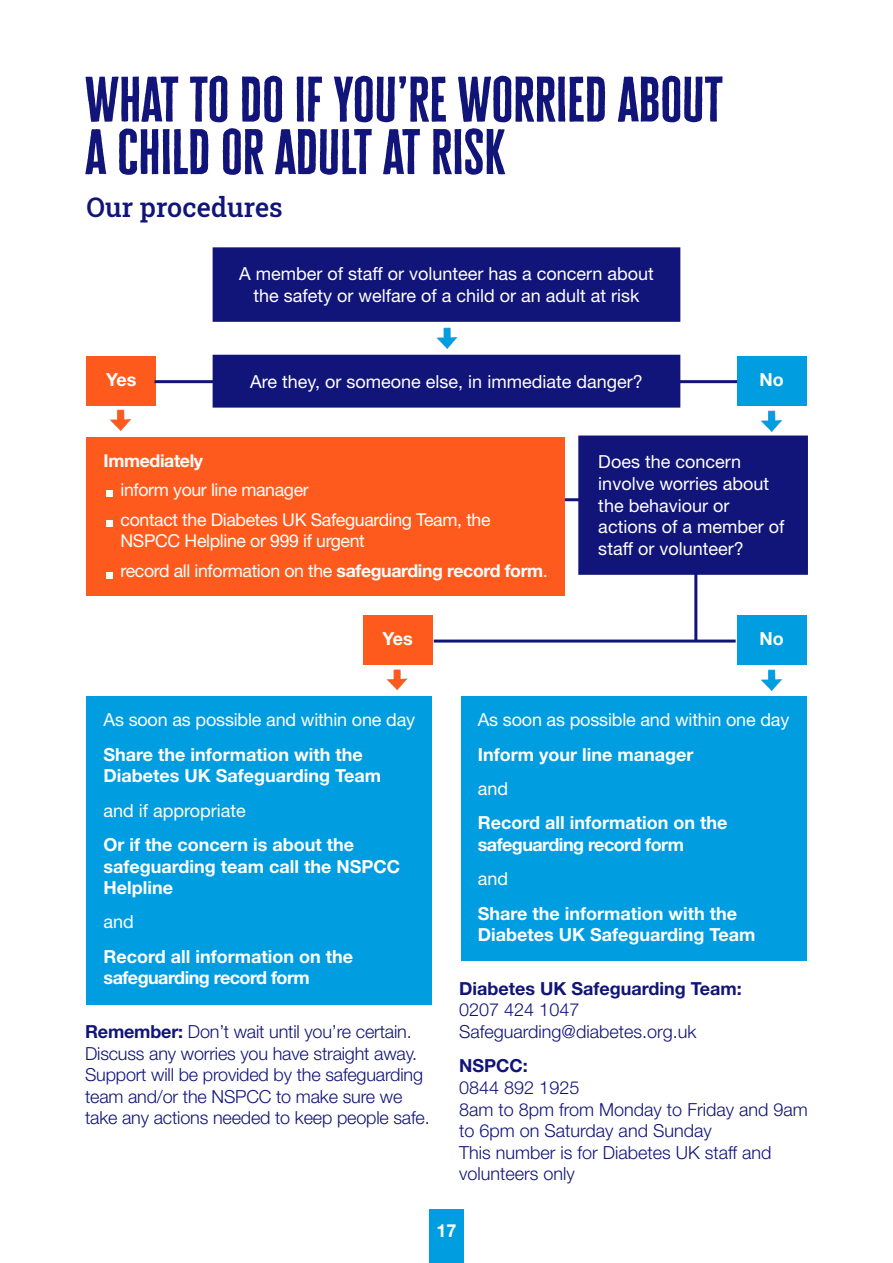
<style>
.page{position:relative;width:893px;height:1263px;background:#fff}
.page>*{position:absolute;margin:0;border:0;box-sizing:border-box;transform-origin:0 0}
.t1{font:700 52.5px/52.5px "Diabetes UK Cheddar";color:#111478}
.t2{font:500 27px "Roboto Slab";color:#111478}
.t3{font:300 18px/21.6px "Helvetica Neue LT Std";letter-spacing:-.01em;color:#111478}
.t4{font:18px/21.6px "Helvetica Neue LT Std";color:#fff;text-align:center}
.t5{font:700 18px/21.6px "Helvetica Neue LT Std";color:#fff}
.t6{font:700 18px/21.6px "Helvetica Neue LT Std";letter-spacing:-.02em;color:#fff}
.t7{font:700 18px "Helvetica Neue LT Std";color:#111478}
.t8{font:17.7px/29.7px "Helvetica Neue LT Std";letter-spacing:-.02em;color:#fff}
.s1{font-weight:700}
</style>
<div class="page">
<div style="left:429px;top:1209px;width:34px;height:54px;background:#009de0"></div>
<hr style="left:550px;top:498px;width:30px;height:3px;background:#111478">
<div style="left:214px;top:249px;width:465px;height:71px;background:#111478"></div>
<div style="left:213px;top:247px;width:467px;height:75px;border:3px solid #111478"></div>
<div style="left:214px;top:356px;width:465px;height:50px;background:#111478"></div>
<div style="left:213px;top:355px;width:467px;height:53px;border:3px solid #111478"></div>
<div style="left:87px;top:437px;width:478px;height:159px;background:#ff5a1d"></div>
<div style="left:87px;top:696px;width:345px;height:308px;background:#009de0"></div>
<div style="left:461px;top:696px;width:345px;height:265px;background:#009de0"></div>
<div style="left:580px;top:437px;width:226px;height:136px;background:#111478"></div>
<div style="left:578px;top:435px;width:230px;height:140px;border:3px solid #111478"></div>
<div style="left:737px;top:356px;width:69px;height:50px;background:#009de0"></div>
<div style="left:737px;top:615px;width:69px;height:50px;background:#009de0"></div>
<div style="left:87px;top:356px;width:69px;height:50px;background:#ff5a1d"></div>
<div style="left:363px;top:615px;width:69px;height:50px;background:#ff5a1d"></div>
<img style="left:110px;top:409px;width:21px;height:22px">
<img style="left:386px;top:669px;width:22px;height:21px">
<img style="left:436px;top:327px;width:22px;height:22px">
<img style="left:758px;top:410px;width:26px;height:26px">
<img style="left:761px;top:669px;width:21px;height:22px">
<hr style="left:154px;top:380px;width:81px;height:3px;background:#111478">
<hr style="left:656px;top:380px;width:81px;height:3px;background:#111478">
<hr style="left:434px;top:639px;width:302px;height:3px;background:#111478">
<hr style="left:694px;top:572px;width:3px;height:69px;background:#111478">
<div style="left:106px;top:490px;width:7px;height:7px;background:#fff"></div>
<div style="left:106px;top:520px;width:7px;height:7px;background:#fff"></div>
<div style="left:106px;top:572px;width:7px;height:7px;background:#fff"></div>
<h1 class="t1" style="left:85px;top:73px;width:640px">WHAT TO DO IF YOU’RE WORRIED ABOUT<br>A CHILD OR ADULT AT RISK</h1>
<h2 class="t2" style="left:87px;top:189px;width:198px">Our procedures</h2>
<p class="t5" style="left:106px;top:368px;width:32px">Yes</p>
<p class="t4" style="left:239px;top:263px;width:416px">A member of staff or volunteer has a concern about the safety or welfare of a child or an adult at risk</p>
<p class="t4" style="left:250px;top:370px;width:394px">Are they, or someone else, in immediate danger?</p>
<p class="t5" style="left:760px;top:368px;width:26px">No</p>
<p class="t8" style="left:104px;top:445px;width:388px"><span class="s1">Immediately<br></span><sup>.</sup> inform your line manager<br><sup>.</sup> contact the Diabetes UK Safeguarding Team, the</p>
<p class="t8" style="left:104px;top:526px;width:446px;text-indent:17px">NSPCC Helpline or 999 if urgent<br><sup>.</sup> record all information on the <span class="s1">safeguarding record form</span>.</p>
<p class="t5" style="left:382px;top:628px;width:32px">Yes</p>
<p class="t4" style="left:598px;top:451px;width:188px;text-align:left">Does the concern involve worries about the behaviour or actions of a member of staff or volunteer?</p>
<p class="t5" style="left:760px;top:628px;width:26px">No</p>
<p class="t4" style="left:104px;top:709px;width:313px">As soon as possible and within one day</p>
<p class="t5" style="left:104px;top:743px;width:279px">Share the information with the<br>Diabetes UK Safeguarding Team</p>
<p class="t4" style="left:104px;top:799px;width:144px">and if appropriate</p>
<p class="t5" style="left:104px;top:833px;width:298px">Or if the concern is about the safeguarding team call the NSPCC<br>Helpline</p>
<p class="t4" style="left:104px;top:911px;width:32px">and</p>
<p class="t6" style="left:104px;top:945px;width:251px">Record all information on the safeguarding record form</p>
<p class="t3" style="left:85px;top:1020px;width:346px"><span class="s1">Remember:</span> Don’t wait until you’re certain.<br>Discuss any worries you have straight away.<br>Support will be provided by the safeguarding team and/or the NSPCC to make sure we take any actions needed to keep people safe.</p>
<p class="t4" style="left:478px;top:709px;width:313px">As soon as possible and within one day</p>
<p class="t5" style="left:478px;top:743px;width:217px">Inform your line manager</p>
<p class="t4" style="left:478px;top:777px;width:32px">and</p>
<p class="t6" style="left:478px;top:812px;width:251px">Record all information on the safeguarding record form</p>
<p class="t4" style="left:478px;top:868px;width:32px">and</p>
<p class="t5" style="left:478px;top:902px;width:279px">Share the information with the<br>Diabetes UK Safeguarding Team</p>
<p class="t7" style="left:459px;top:977px;width:284px">Diabetes UK Safeguarding Team:</p>
<p class="t3" style="left:459px;top:999px;width:239px">0207 424 1047<br>Safeguarding@diabetes.org.uk</p>
<p class="t7" style="left:459px;top:1055px;width:70px">NSPCC:</p>
<p class="t3" style="left:459px;top:1076px;width:350px">0844 892 1925<br>8am to 8pm from Monday to Friday and 9am to 6pm on Saturday and Sunday<br>This number is for Diabetes UK staff and volunteers only</p>
<p class="t5" style="left:436px;top:1219px;width:22px">17</p>
</div>
